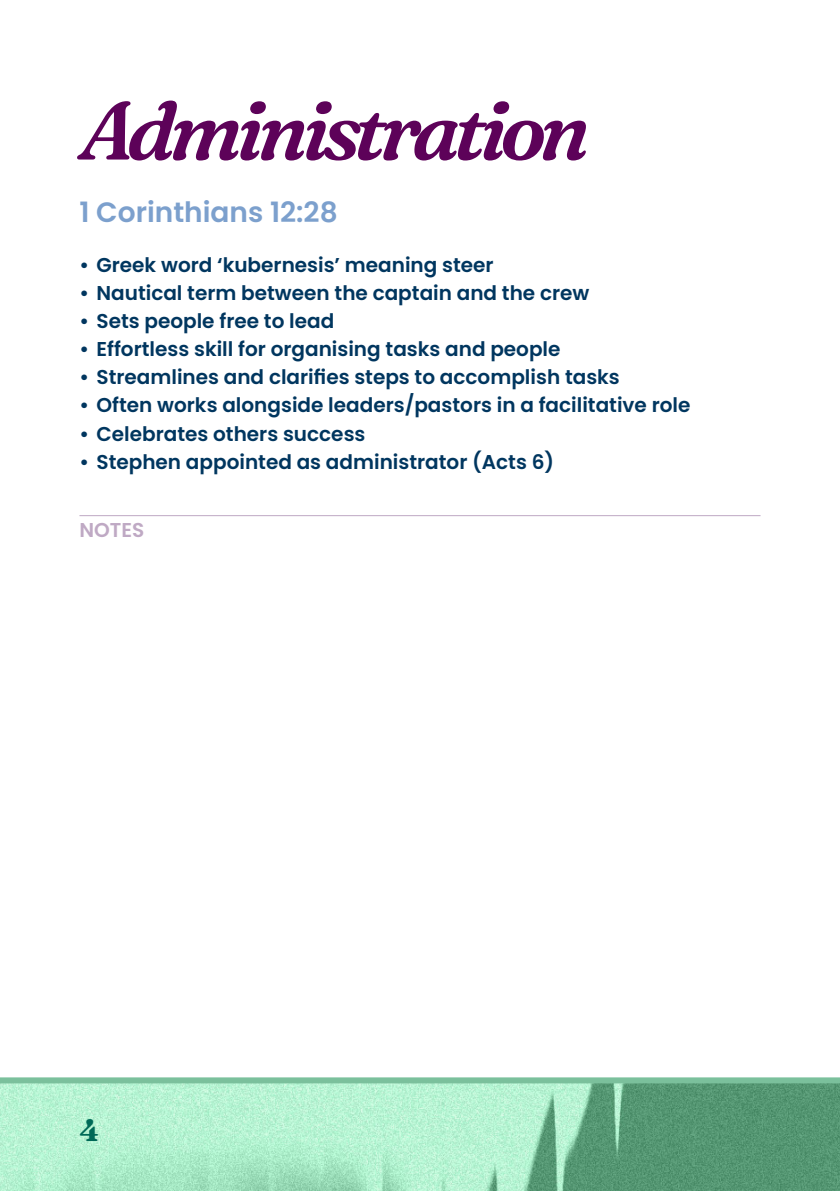
<style>
.page{position:relative;width:840px;height:1191px;background:#fff}
.page>*{position:absolute;margin:0;border:0;box-sizing:border-box;transform-origin:0 0}
.t1{font:italic 900 82px "Fraunces 9 pt";letter-spacing:-.08em;color:#5d0259}
.t2{font:900 30px "Fraunces 9 pt";color:#006957}
.t3{font:600 28px "Poppins";color:#7ca0cd}
.t4{font:600 20px "Poppins";color:#00365f}
.Notes{font:600 20px "Poppins";color:#bfa9c4}
</style>
<div class="page">
<img style="left:0;top:1083px;width:839px;height:108px">
<div style="left:0;top:1077px;width:839px;height:6px;background:#7bc09c"></div>
<hr style="left:79px;top:515px;width:681px;height:1px;background:#bfa9c4">
<p class="t1" style="left:79px;top:66px;width:511px">Administration</p>
<p class="t3" style="left:79px;top:196px;width:259px">1 Corinthians 12:28</p>
<p class="t4" style="left:79px;top:254px;width:415px">• Greek word ‘kubernesis’ meaning steer</p>
<p class="t4" style="left:79px;top:282px;width:511px">• Nautical term between the captain and the crew</p>
<p class="t4" style="left:79px;top:310px;width:256px">• Sets people free to lead</p>
<p class="t4" style="left:79px;top:338px;width:482px">• Effortless skill for organising tasks and people</p>
<p class="t4" style="left:79px;top:366px;width:541px">• Streamlines and clarifies steps to accomplish tasks</p>
<p class="t4" style="left:79px;top:394px;width:612px">• Often works alongside leaders/pastors in a facilitative role</p>
<p class="t4" style="left:79px;top:422px;width:287px">• Celebrates others success</p>
<p class="t4" style="left:79px;top:450px;width:476px">• Stephen appointed as administrator (Acts 6)</p>
<p class="Notes" style="left:79px;top:518px;width:66px">NOTES</p>
<h2 class="t2" style="left:79px;top:1106px;width:21px">4</h2>
</div>
